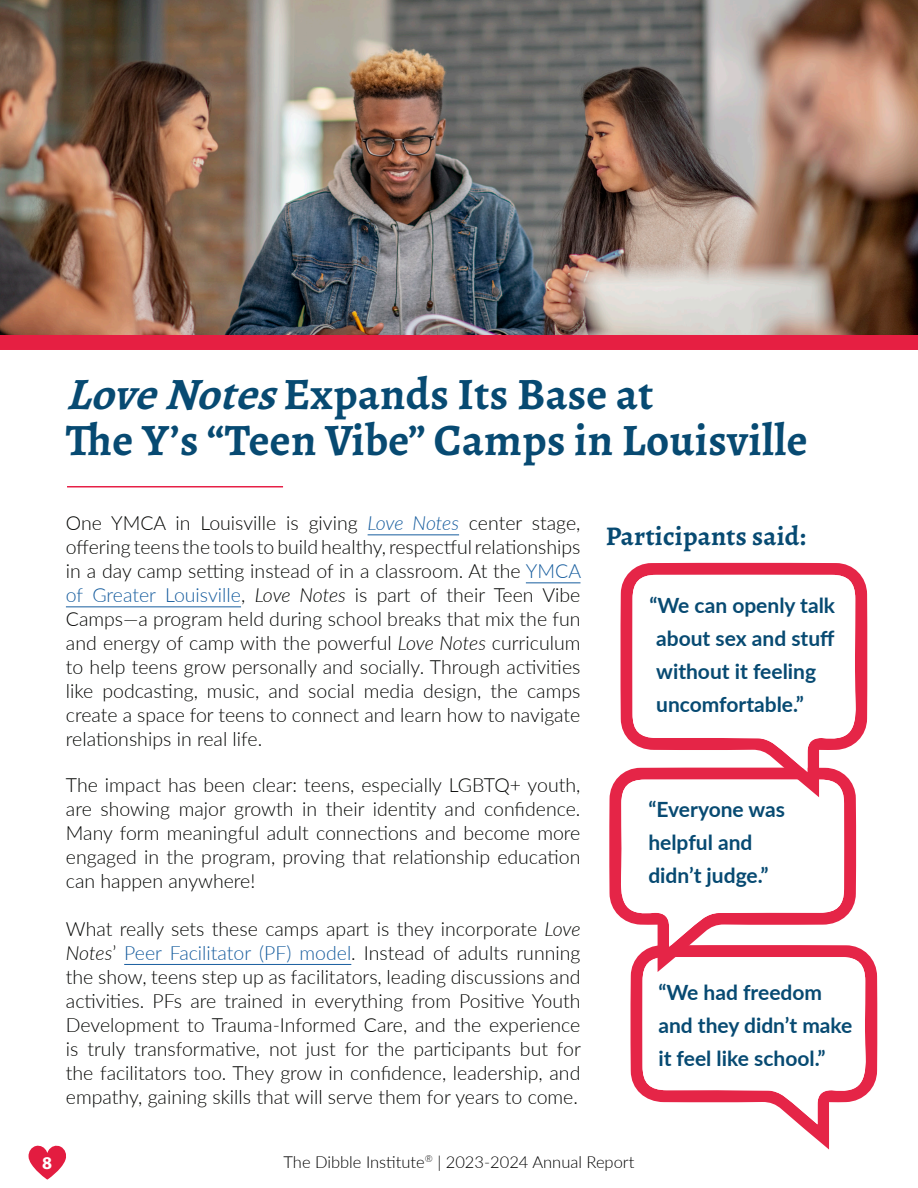
<style>
.page{position:relative;width:918px;height:1188px;background:#fff}
.page>*{position:absolute;margin:0;border:0;box-sizing:border-box;transform-origin:0 0}
.Heading_1{font:700 45px/46.5px "Alegreya";letter-spacing:.01em;color:#074a72}
.Heading_2{font:700 27px "Alegreya";letter-spacing:.01em;color:#074a72}
.t1{font:700 21px/33px "Lato";color:#074a72}
.Body{font:300 19.5px/24px "Lato";color:#040503;text-align:justify}
.t2{font:700 18px "Myriad Pro";color:#fff}
.t3{font:300 16.5px "Lato";color:#000}
.s1{font-style:italic}
.s2{font-style:italic;color:#175d9e}
.s3{color:#175d9e}
</style>
<div class="page">
<svg style="left:630px;top:947px;width:247px;height:203px"></svg>
<svg style="left:643px;top:957px;width:224px;height:167px"></svg>
<svg style="left:609px;top:775px;width:247px;height:197px;fill:#e52a4c"></svg>
<svg style="left:620px;top:797px;width:224px;height:150px"></svg>
<svg style="left:620px;top:563px;width:247px;height:234px;fill:#e52547"></svg>
<svg style="left:633px;top:575px;width:224px;height:197px"></svg>
<hr style="left:67px;top:486px;width:216px;height:2px;background:#e62047">
<hr style="left:368px;top:535px;width:91px;height:1px;background:#175d9e">
<hr style="left:526px;top:583px;width:54px;height:1px;background:#175d9e">
<hr style="left:66px;top:607px;width:175px;height:1px;background:#175d9e">
<hr style="left:124px;top:964px;width:227px;height:1px;background:#175d9e">
<img style="left:0;top:0;width:918px;height:335px">
<div style="left:0;top:335px;width:918px;height:15px;background:#e61f42"></div>
<svg style="left:28px;top:1145px;width:38px;height:35px"></svg>
<p class="Heading_1" style="left:66px;top:370px;width:743px"><span class="s1">LoveNotes</span>Expands Its Base at<br>The Y’s “Teen Vibe” Camps in Louisville</p>
<p class="Body" style="left:66px;top:510px;width:517px">One YMCA in Louisville is giving <span class="s2">Love Notes</span> center stage, offering teens the tools to build healthy, respectful relationships in a day camp setting instead of in a classroom. At the <span class="s3">YMCA of Greater Louisville</span>, <span class="s1">Love Notes</span> is part of their Teen Vibe Camps—a program held during school breaks that mix the fun and energy of camp with the powerful <span class="s1">Love Notes</span> curriculum to help teens grow personally and socially. Through activities like podcasting, music, and social media design, the camps create a space for teens to connect and learn how to navigate relationships in real life.</p>
<p class="Body" style="left:66px;top:772px;width:516px">The impact has been clear: teens, especially LGBTQ+ youth, are showing major growth in their identity and confidence.<br>Many form meaningful adult connections and become more engaged in the program, proving that relationship education can happen anywhere!</p>
<p class="Body" style="left:66px;top:916px;width:516px">What really sets these camps apart is they incorporate <span class="s1">Love Notes</span>’ <span class="s3">Peer Facilitator (PF) model</span>. Instead of adults running the show, teens step up as facilitators, leading discussions and activities. PFs are trained in everything from Positive Youth Development to Trauma-Informed Care, and the experience is truly transformative, not just for the participants but for the facilitators too. They grow in confidence, leadership, and empathy, gaining skills that will serve them for years to come.</p>
<p class="Heading_2" style="left:606px;top:518px;width:202px">Participants said:</p>
<p class="t1" style="left:656px;top:588px;width:181px;text-indent:-7px">“We can openly talk about sex and stuff without it feeling uncomfortable.”</p>
<p class="t1" style="left:648px;top:792px;width:138px">“Everyone was helpful and didn’t judge.”</p>
<p class="t1" style="left:658px;top:975px;width:196px">“We had freedom and they didn’t make it feel like school.”</p>
<p class="t2" style="left:42px;top:1152px;width:11px">8</p>
<p class="t3" style="left:284px;top:1150px;width:352px">The Dibble Institute<sup>®</sup> | 2023-2024 Annual Report</p>
</div>
